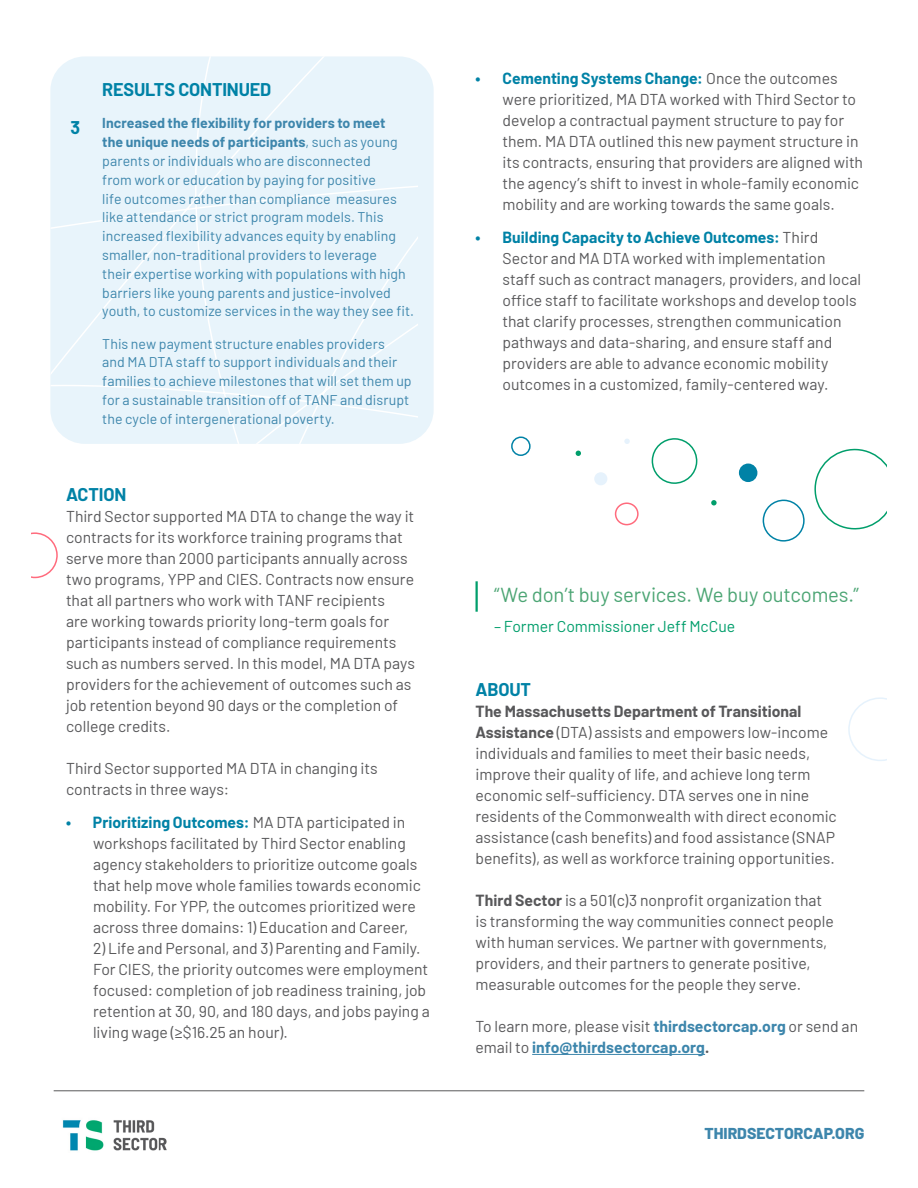
<style>
.page{position:relative;width:918px;height:1188px;background:#fff}
.page>*{position:absolute;margin:0;border:0;box-sizing:border-box;transform-origin:0 0}
.CFGB_Paragraph_1{font:20.25px "Barlow";letter-spacing:-.01em;color:#4ca574}
.CFGB_Paragraph_1-2{font:700 18px "Barlow";letter-spacing:-.01em;color:#0082a6}
.CFGB_Paragraph_1-3{font:15.75px/21px "Barlow";color:#58585a}
.CFGB_Paragraph_1-4{font:700 15.75px/21px "Barlow";color:#3d86ac}
.CFGB_Paragraph_1-5{font:15.75px "Barlow";letter-spacing:-.005em;color:#009e6b}
.CFGB_Paragraph_1-6{font:800 15.75px "Barlow";color:#3d86ac}
.CFGB_Paragraph_1-7{font:14.1px/18.8px "Barlow";letter-spacing:.005em;color:#3d86ac}
.s1{font-weight:700}
.s2{font-weight:700;color:#0082a6}
.s3{font-weight:400;color:#58585a}
.s4{color:#58585a}
</style>
<div class="page">
<div style="left:50px;top:56px;width:384px;height:388px;background:#e8f4fb;border-radius:34px"></div>
<svg style="left:51px;top:56px;width:367px;height:388px"></svg>
<hr style="left:532px;top:1054px;width:173px;height:1px;background:#3d86ac">
<img style="left:62px;top:1120px;width:105px;height:31px">
<hr style="left:54px;top:1090px;width:810px;height:1px;background:#58585a">
<hr style="left:476px;top:581px;width:2px;height:31px;background:#009e6b">
<div style="left:12px;top:532px;width:46px;height:47px;border:2px solid #ff6b7d;border-radius:50%"></div>
<div style="left:0;top:0;width:30px;height:1188px;background:#fff"></div>
<svg style="left:848px;top:697px;width:39px;height:64px"></svg>
<svg style="left:814px;top:448px;width:73px;height:82px"></svg>
<div style="left:651px;top:438px;width:47px;height:46px;border:2px solid #009e6b;border-radius:50%"></div>
<div style="left:594px;top:472px;width:14px;height:13px;background:#e6f2fc;border-radius:50%"></div>
<svg style="left:711px;top:500px;width:6px;height:6px"></svg>
<div style="left:615px;top:502px;width:24px;height:24px;border:2px solid #ff6b7d;border-radius:50%"></div>
<div style="left:739px;top:463px;width:19px;height:19px;background:#0082a6;border-radius:50%"></div>
<div style="left:511px;top:436px;width:20px;height:20px;border:2px solid #0082a6;border-radius:50%"></div>
<svg style="left:576px;top:451px;width:5px;height:5px"></svg>
<div style="left:762px;top:499px;width:43px;height:43px;border:2px solid #0082a6;border-radius:50%"></div>
<svg style="left:624px;top:439px;width:6px;height:5px"></svg>
<p class="CFGB_Paragraph_1-2" style="left:71px;top:114px;width:11px">3</p>
<p class="CFGB_Paragraph_1-2" style="left:102px;top:76px;width:171px">RESULTS CONTINUED</p>
<p class="CFGB_Paragraph_1-7" style="left:102px;top:113px;width:313px"><span class="s1">Increased the flexibility for providers to meet<br>the unique needs of participants</span>, such as young parents or individuals who are disconnected<br>from work or education by paying for positive<br>life outcomes rather than compliance measures like attendance or strict program models. This increased flexibility advances equity by enabling smaller, non-traditional providers to leverage<br>their expertise working with populations with high barriers like young parents and justice-involved youth, to customize services in the way they see fit.</p>
<p class="CFGB_Paragraph_1-7" style="left:102px;top:333px;width:311px">This new payment structure enables providers<br>and MA DTA staff to support individuals and their families to achieve milestones that will set them up for a sustainable transition off of TANF and disrupt the cycle of intergenerational poverty.</p>
<p class="CFGB_Paragraph_1-2" style="left:66px;top:481px;width:62px">ACTION</p>
<p class="CFGB_Paragraph_1-3" style="left:66px;top:505px;width:351px">Third Sector supported MA DTA to change the way it contracts for its workforce training programs that serve more than 2000 participants annually across two programs, YPP and CIES. Contracts now ensure that all partners who work with TANF recipients<br>are working towards priority long-term goals for participants instead of compliance requirements such as numbers served. In this model, MA DTA pays providers for the achievement of outcomes such as job retention beyond 90 days or the completion of college credits.</p>
<p class="CFGB_Paragraph_1-3" style="left:66px;top:757px;width:313px">Third Sector supported MA DTA in changing its contracts in three ways:</p>
<p class="CFGB_Paragraph_1-3" style="left:93px;top:811px;width:329px;text-indent:-27px"><span class="s2">• Prioritizing Outcomes:</span> MA DTA participated in workshops facilitated by Third Sector enabling agency stakeholders to prioritize outcome goals that help move whole families towards economic mobility. For YPP, the outcomes prioritized were across three domains: 1) Education and Career,</p>
<p class="CFGB_Paragraph_1-3" style="left:93px;top:937px;width:338px">2) Life and Personal, and 3) Parenting and Family.<br>For CIES, the priority outcomes were employment focused: completion of job readiness training, job retention at 30, 90, and 180 days, and jobs paying a living wage (≥$16.25 an hour).</p>
<p class="CFGB_Paragraph_1-3" style="left:502px;top:67px;width:362px;text-indent:-27px"><span class="s2">• Cementing Systems Change:</span> Once the outcomes were prioritized, MA DTA worked with Third Sector to develop a contractual payment structure to pay for them. MA DTA outlined this new payment structure in its contracts, ensuring that providers are aligned with the agency’s shift to invest in whole-family economic mobility and are working towards the same goals.</p>
<p class="CFGB_Paragraph_1-3" style="left:502px;top:226px;width:360px;text-indent:-27px"><span class="s2">• Building Capacity to Achieve Outcomes:</span> Third Sector and MA DTA worked with implementation staff such as contract managers, providers, and local office staff to facilitate workshops and develop tools that clarify processes, strengthen communication pathways and data-sharing, and ensure staff and providers are able to advance economic mobility outcomes in a customized, family-centered way.</p>
<p class="CFGB_Paragraph_1" style="left:494px;top:580px;width:366px">“We don’t buy services. We buy outcomes.”</p>
<p class="CFGB_Paragraph_1-5" style="left:494px;top:614px;width:243px">– Former Commissioner Jeff McCue</p>
<p class="CFGB_Paragraph_1-2" style="left:476px;top:676px;width:57px">ABOUT</p>
<p class="CFGB_Paragraph_1-3" style="left:476px;top:700px;width:363px"><span class="s1">The Massachusetts Department of Transitional Assistance</span> (DTA) assists and empowers low-income individuals and families to meet their basic needs, improve their quality of life, and achieve long term economic self-sufficiency. DTA serves one in nine residents of the Commonwealth with direct economic assistance (cash benefits) and food assistance (SNAP benefits), as well as workforce training opportunities.</p>
<p class="CFGB_Paragraph_1-3" style="left:476px;top:889px;width:360px"><span class="s1">Third Sector</span> is a 501(c)3 nonprofit organization that is transforming the way communities connect people with human services. We partner with governments, providers, and their partners to generate positive, measurable outcomes for the people they serve.</p>
<p class="CFGB_Paragraph_1-4" style="left:476px;top:1015px;width:384px"><span class="s3">To learn more, please visit</span> thirdsectorcap.org <span class="s3">or send an email to</span> info@thirdsectorcap.org<span class="s4">.</span></p>
<p class="CFGB_Paragraph_1-6" style="left:704px;top:1122px;width:161px">THIRDSECTORCAP.ORG</p>
</div>
